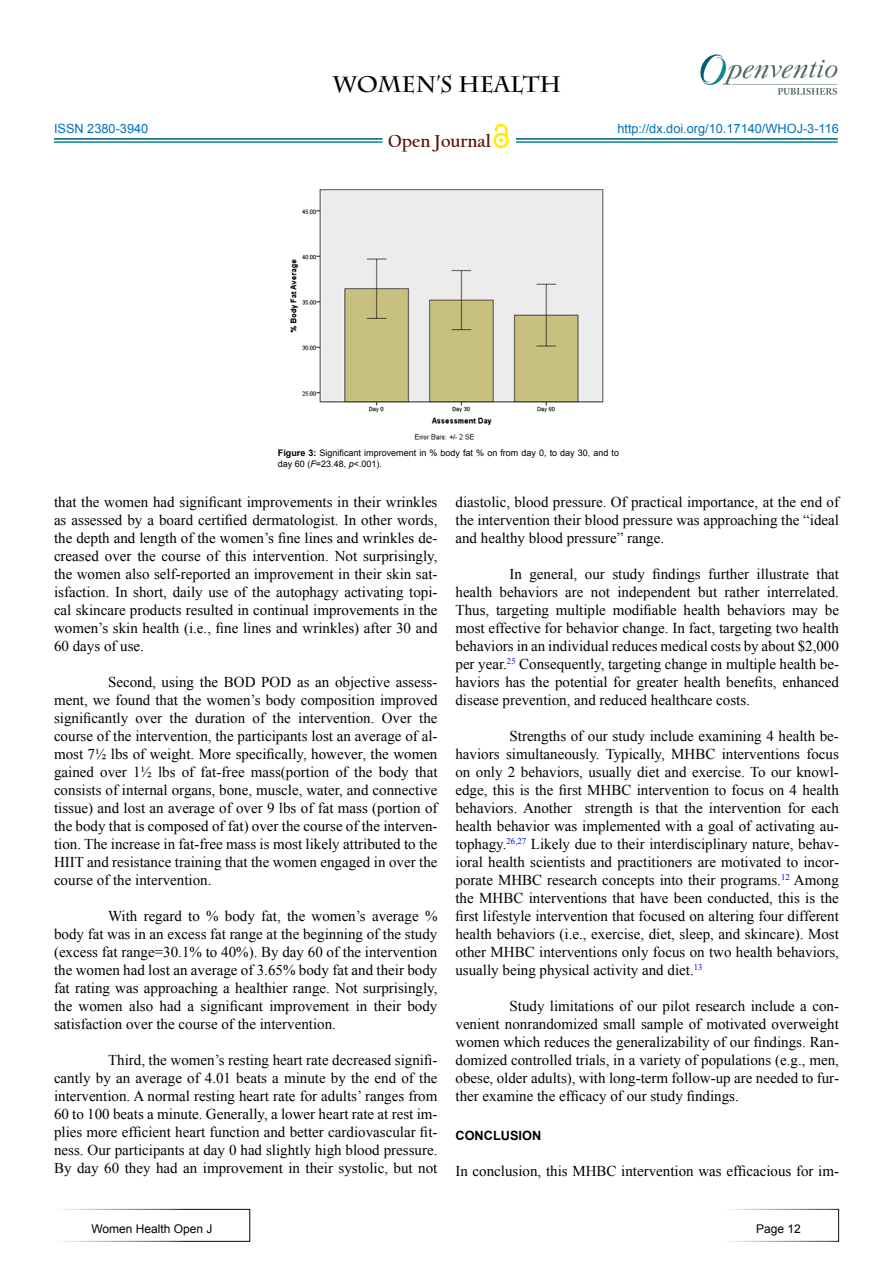
<style>
.page{position:relative;width:893px;height:1263px;background:#fff}
.page>*{position:absolute;margin:0;border:0;box-sizing:border-box;transform-origin:0 0}
.t1{font:700 22.5px "Charlemagne Std";color:#000}
.t2{font:700 18.15px "Californian FB";color:#580b05}
.t3{font:15px/18px "Times New Roman";color:#000;text-align:justify}
.t4{font:12.75px "Arial";color:#0072bc}
.t5{font:12.75px "Arial";color:#0071bc}
.t6{font:700 12.75px "Arial";color:#000}
.t7{font:12px "Arial";color:#000}
.t8{font:9px/10.8px "Arial";color:#000}
.s1{font-weight:700}
.s2{font-style:italic}
</style>
<div class="page">
<hr style="left:54px;top:138px;width:328px;height:2px;background:#015d75">
<hr style="left:54px;top:141px;width:328px;height:2px;background:#0a8b93">
<hr style="left:516px;top:138px;width:322px;height:2px;background:#015d75">
<hr style="left:516px;top:141px;width:322px;height:2px;background:#0a8b93">
<svg style="left:493px;top:133px;width:16px;height:15px"></svg>
<div style="left:496px;top:135px;width:10px;height:11px;background:#fff;border-radius:50%"></div>
<svg style="left:495px;top:123px;width:13px;height:20px"></svg>
<div style="left:54px;top:1209px;width:196px;height:33px;border:1px solid #fff"></div>
<div style="left:723px;top:1209px;width:116px;height:33px;border:1px solid #fff"></div>
<img style="left:700px;top:54px;width:138px;height:41px">
<img style="left:290px;top:189px;width:314px;height:251px">
<p class="t5" style="left:54px;top:120px;width:96px">ISSN 2380-3940</p>
<h1 class="t1" style="left:333px;top:71px;width:230px">WOMEN’S HEALTH</h1>
<p class="t2" style="left:388px;top:130px;width:104px">Open Journal</p>
<p class="t4" style="left:617px;top:120px;width:223px">http://dx.doi.org/10.17140/WHOJ-3-116</p>
<p class="t8" style="left:278px;top:448px;width:343px"><span class="s1">Figure 3:</span> Significant improvement in % body fat % on from day 0, to day 30, and to day 60 (<span class="s2">F</span>=23.48, <span class="s2">p</span>&lt;.001).</p>
<p class="t3" style="left:54px;top:492px;width:385px">that the women had significant improvements in their wrinkles as assessed by a board certified dermatologist. In other words, the depth and length of the women’s fine lines and wrinkles de&shy;creased over the course of this intervention. Not surprisingly, the women also self-reported an improvement in their skin sat&shy;isfaction. In short, daily use of the autophagy activating topi&shy;cal skincare products resulted in continual improvements in the women’s skin health (i.e., fine lines and wrinkles) after 30 and 60 days of use.</p>
<p class="t3" style="left:54px;top:672px;width:385px;text-indent:54px">Second, using the BOD POD as an objective assess&shy;ment, we found that the women’s body composition improved significantly over the duration of the intervention. Over the course of the intervention, the participants lost an average of al&shy;most 7½ lbs of weight. More specifically, however, the women gained over 1½ lbs of fat-free mass(portion of the body that consists of internal organs, bone, muscle, water, and connective tissue) and lost an average of over 9 lbs of fat mass (portion of the body that is composed of fat) over the course of the interven&shy;tion. The increase in fat-free mass is most likely attributed to the HIIT and resistance training that the women engaged in over the course of the intervention.</p>
<p class="t3" style="left:54px;top:906px;width:385px;text-indent:54px">With regard to % body fat, the women’s average % body fat was in an excess fat range at the beginning of the study (excess fat range=30.1% to 40%). By day 60 of the intervention the women had lost an average of 3.65% body fat and their body fat rating was approaching a healthier range. Not surprisingly, the women also had a significant improvement in their body satisfaction over the course of the intervention.</p>
<p class="t3" style="left:54px;top:1050px;width:385px;text-indent:54px">Third, the women’s resting heart rate decreased signifi&shy;cantly by an average of 4.01 beats a minute by the end of the intervention. A normal resting heart rate for adults’ ranges from 60 to 100 beats a minute. Generally, a lower heart rate at rest im&shy;plies more efficient heart function and better cardiovascular fit&shy;ness. Our participants at day 0 had slightly high blood pressure.<br>By day 60 they had an improvement in their systolic, but not</p>
<p class="t3" style="left:455px;top:492px;width:385px">diastolic, blood pressure. Of practical importance, at the end of the intervention their blood pressure was approaching the “ideal and healthy blood pressure” range.</p>
<p class="t3" style="left:455px;top:564px;width:385px;text-indent:54px">In general, our study findings further illustrate that health behaviors are not independent but rather interrelated.<br>Thus, targeting multiple modifiable health behaviors may be most effective for behavior change. In fact, targeting two health behaviors in an individual reduces medical costs by about $2,000 per year.<sup>25</sup> Consequently, targeting change in multiple health be&shy;haviors has the potential for greater health benefits, enhanced disease prevention, and reduced healthcare costs.</p>
<p class="t3" style="left:455px;top:726px;width:385px;text-indent:54px">Strengths of our study include examining 4 health be&shy;haviors simultaneously. Typically, MHBC interventions focus on only 2 behaviors, usually diet and exercise. To our knowl&shy;edge, this is the first MHBC intervention to focus on 4 health behaviors. Another strength is that the intervention for each health behavior was implemented with a goal of activating au&shy;tophagy.<sup>26,27</sup> Likely due to their interdisciplinary nature, behav&shy;ioral health scientists and practitioners are motivated to incor&shy;porate MHBC research concepts into their programs.<sup>12</sup> Among the MHBC interventions that have been conducted, this is the first lifestyle intervention that focused on altering four different health behaviors (i.e., exercise, diet, sleep, and skincare). Most other MHBC interventions only focus on two health behaviors, usually being physical activity and diet.<sup>13</sup></p>
<p class="t3" style="left:455px;top:996px;width:385px;text-indent:54px">Study limitations of our pilot research include a con&shy;venient nonrandomized small sample of motivated overweight women which reduces the generalizability of our findings. Ran&shy;domized controlled trials, in a variety of populations (e.g., men, obese, older adults), with long-term follow-up are needed to fur&shy;ther examine the efficacy of our study findings.</p>
<p class="t6" style="left:455px;top:1127px;width:87px">CONCLUSION</p>
<p class="t3" style="left:455px;top:1162px;width:385px">In conclusion, this MHBC intervention was efficacious for im-</p>
<p class="t7" style="left:91px;top:1221px;width:123px">Women Health Open J</p>
<p class="t7" style="left:756px;top:1221px;width:46px">Page 12</p>
</div>
